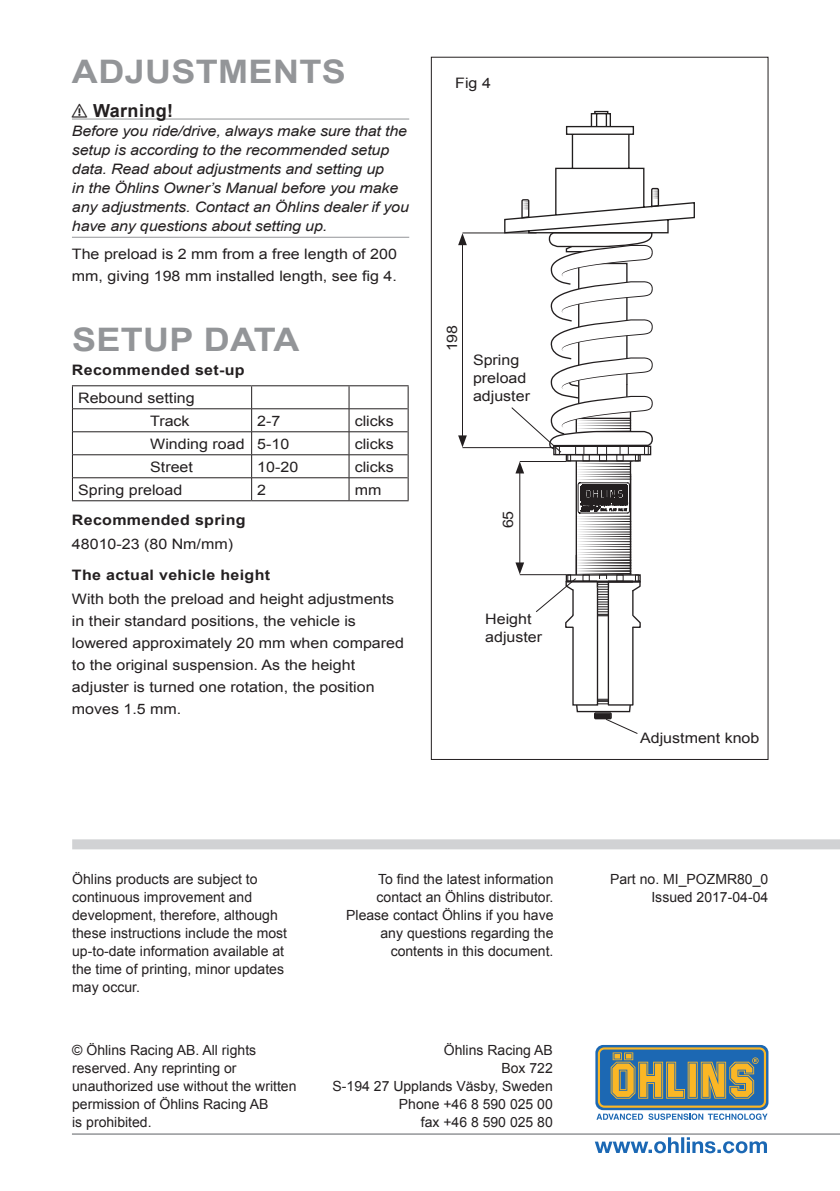
<style>
.page{position:relative;width:840px;height:1191px;background:#fff}
.page>*{position:absolute;margin:0;border:0;box-sizing:border-box;transform-origin:0 0}
.t1{font:700 32.4px "Arial";letter-spacing:.01em;color:#939598;scale:1.11 1}
.t2{font:700 18px "Arial";color:#231f20}
.t3{font:14.4px/22px "Arial";color:#231f20;scale:1.11 1}
.t4{font:italic 14.4px/19px "Arial";letter-spacing:-.01em;color:#231f20;scale:1.11 1}
.t5{font:700 14.4px "Arial";letter-spacing:.02em;color:#231f20;scale:1.11 1}
.t6{font:14px/18px "Arial";color:#231f20;text-align:right}
</style>
<div class="page">
<div style="left:72px;top:839px;width:767px;height:10px;background:#d1d2d4"></div>
<svg style="left:594px;top:1137px;width:172px;height:16px"></svg>
<hr style="left:72px;top:1133px;width:767px;height:1px;background:#939598">
<svg style="left:595px;top:1045px;width:173px;height:65px"></svg>
<svg style="left:597px;top:1047px;width:168px;height:60px;background:#778878"></svg>
<svg style="left:596px;top:1113px;width:46px;height:7px"></svg>
<svg style="left:648px;top:1113px;width:119px;height:7px"></svg>
<hr style="left:72px;top:119px;width:337px;height:1px;background:#939598">
<hr style="left:72px;top:237px;width:337px;height:1px;background:#939598">
<hr style="left:72px;top:385px;width:179px;height:1px;background:#231f20">
<hr style="left:251px;top:385px;width:98px;height:1px;background:#231f20">
<hr style="left:349px;top:385px;width:59px;height:1px;background:#231f20">
<svg style="left:72px;top:386px;width:1px;height:114px"></svg>
<svg style="left:407px;top:386px;width:1px;height:114px"></svg>
<hr style="left:72px;top:500px;width:179px;height:1px;background:#231f20">
<hr style="left:251px;top:500px;width:98px;height:1px;background:#231f20">
<hr style="left:349px;top:500px;width:59px;height:1px;background:#231f20">
<hr style="left:73px;top:408px;width:178px;height:1px;background:#231f20">
<hr style="left:251px;top:408px;width:98px;height:1px;background:#231f20">
<hr style="left:349px;top:408px;width:58px;height:1px;background:#231f20">
<hr style="left:73px;top:431px;width:178px;height:1px;background:#231f20">
<hr style="left:251px;top:431px;width:98px;height:1px;background:#231f20">
<hr style="left:349px;top:431px;width:58px;height:1px;background:#231f20">
<hr style="left:73px;top:454px;width:178px;height:1px;background:#231f20">
<hr style="left:251px;top:454px;width:98px;height:1px;background:#231f20">
<hr style="left:349px;top:454px;width:58px;height:1px;background:#231f20">
<hr style="left:73px;top:477px;width:178px;height:1px;background:#231f20">
<hr style="left:251px;top:477px;width:98px;height:1px;background:#231f20">
<svg style="left:251px;top:386px;width:1px;height:114px"></svg>
<hr style="left:349px;top:477px;width:58px;height:1px;background:#231f20">
<svg style="left:348px;top:386px;width:1px;height:114px"></svg>
<hr style="left:462px;top:233px;width:74px;height:1px;background:#231f20">
<hr style="left:462px;top:447px;width:91px;height:1px;background:#231f20">
<hr style="left:462px;top:242px;width:1px;height:196px;background:#231f20">
<svg style="left:458px;top:233px;width:8px;height:12px"></svg>
<svg style="left:458px;top:435px;width:8px;height:12px"></svg>
<svg style="left:503px;top:111px;width:191px;height:623px"></svg>
<h1 class="t1" style="left:72px;top:50px;width:248px">ADJUSTMENTS</h1>
<p class="t2" style="left:72px;top:99px;width:47px">⚠ Warning!</p>
<p class="t4" style="left:72px;top:122px;width:305px">Before you ride/drive, always make sure that the setup is according to the recommended setup data. Read about adjustments and setting up<br>in the Öhlins Owner’s Manual before you make any adjustments. Contact an Öhlins dealer if you have any questions about setting up.</p>
<p class="t3" style="left:72px;top:243px;width:294px">The preload is 2 mm from a free length of 200 mm, giving 198 mm installed length, see fig 4.</p>
<h1 class="t1" style="left:72px;top:318px;width:206px">SETUP DATA</h1>
<p class="t5" style="left:72px;top:360px;width:157px">Recommended set-up</p>
<p class="t3" style="left:150px;top:387px;width:42px;line-height:23px;text-indent:-72px">Rebound setting<br>Track</p>
<p class="t3" style="left:257px;top:410px;width:22px">2-7</p>
<p class="t3" style="left:354px;top:410px;width:37px">clicks</p>
<p class="t3" style="left:150px;top:433px;width:127px">Winding road 5-10</p>
<p class="t3" style="left:354px;top:433px;width:37px">clicks</p>
<p class="t3" style="left:150px;top:456px;width:40px">Street</p>
<p class="t3" style="left:257px;top:456px;width:38px">10-20</p>
<p class="t3" style="left:354px;top:456px;width:37px">clicks</p>
<p class="t3" style="left:78px;top:479px;width:95px">Spring preload</p>
<p class="t3" style="left:257px;top:479px;width:10px">2</p>
<p class="t3" style="left:354px;top:479px;width:26px">mm</p>
<p class="t5" style="left:72px;top:510px;width:158px">Recommended spring</p>
<p class="t3" style="left:72px;top:533px;width:146px">48010-23 (80 Nm/mm)</p>
<p class="t5" style="left:72px;top:565px;width:180px">The actual vehicle height</p>
<p class="t3" style="left:72px;top:588px;width:300px">With both the preload and height adjustments in their standard positions, the vehicle is lowered approximately 20 mm when compared to the original suspension. As the height adjuster is turned one rotation, the position moves 1.5 mm.</p>
<p class="t3" style="left:455px;top:72px;width:34px">Fig 4</p>
<p class="t3" style="left:441px;top:351px;width:26px;rotate:-90deg">198</p>
<p class="t3" style="left:473px;top:351px;width:53px;line-height:18px">Spring preload adjuster</p>
<p class="t3" style="left:497px;top:528px;width:16px;rotate:-90deg">65</p>
<p class="t3" style="left:485px;top:610px;width:53px;line-height:18px">Height adjuster</p>
<p class="t6" style="left:72px;top:870px;width:216px;text-align:left">Öhlins products are subject to continuous improvement and development, therefore, although these instructions include the most up-to-date information available at the time of printing, minor updates may occur.</p>
<p class="t6" style="left:346px;top:870px;width:209px">To find the latest information contact an Öhlins distributor.<br>Please contact Öhlins if you have any questions regarding the contents in this document.</p>
<p class="t6" style="left:72px;top:1041px;width:226px;text-align:left">© Öhlins Racing AB. All rights reserved. Any reprinting or unauthorized use without the written permission of Öhlins Racing AB<br>is prohibited.</p>
<p class="t6" style="left:332px;top:1041px;width:221px">Öhlins Racing AB<br>Box 722<br>S-194 27 Upplands Väsby, Sweden<br>Phone +46 8 590 025 00<br>fax +46 8 590 025 80</p>
<p class="t3" style="left:639px;top:727px;width:109px">Adjustment knob</p>
<p class="t6" style="left:609px;top:869px;width:159px">Part no. MI_POZMR80_0<br>Issued 2017-04-04</p>
</div>
